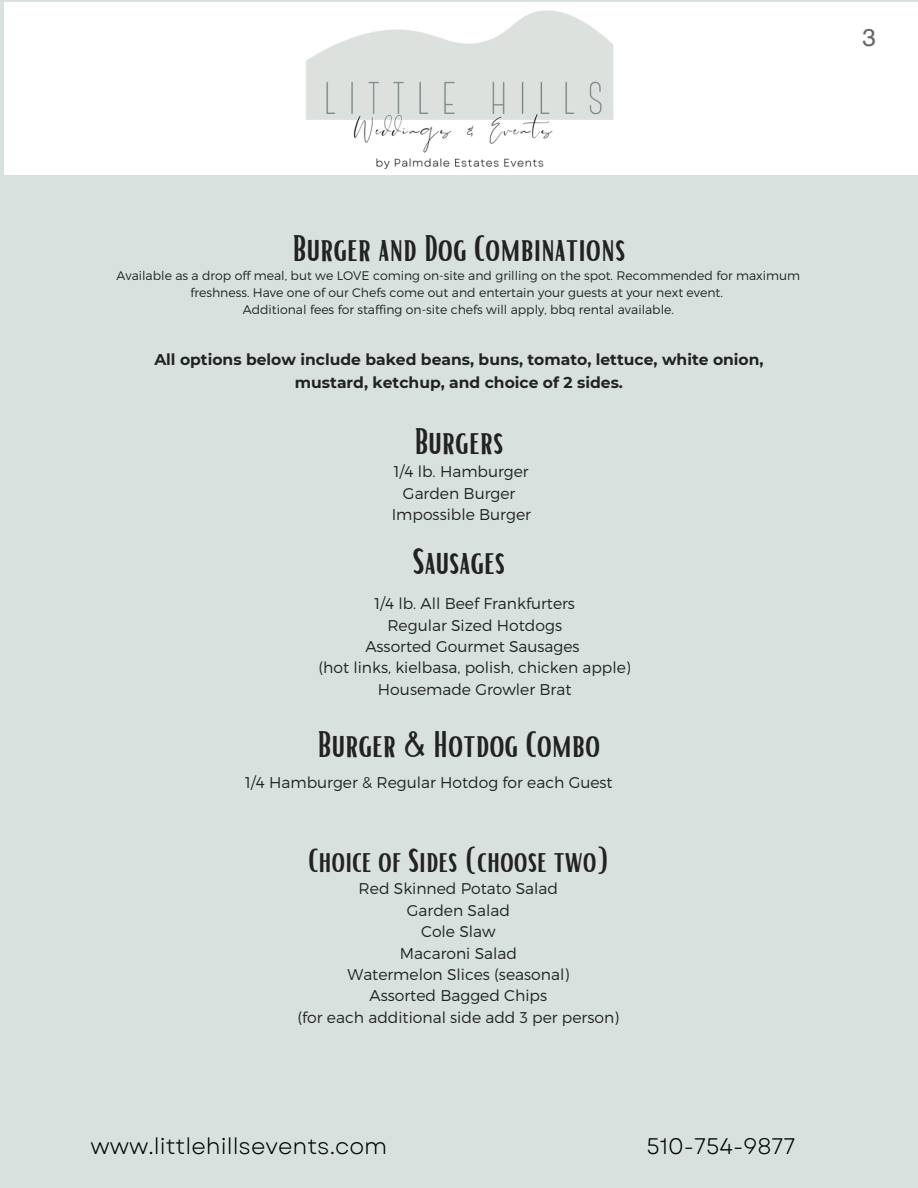
<style>
.page{position:relative;width:918px;height:1188px;background:#d8e1de}
.page>*{position:absolute;margin:0;border:0;box-sizing:border-box;transform-origin:0 0}
.t1{font:36px "Bright";color:#222}
.t2{font:32.7px "Bright";color:#222}
.t3{font:24.9px "Geneva";color:#666}
.t4{font:22.5px "Garet";color:#000}
.t5{font:300 15.6px/21.3px "Montserrat";color:#222;text-align:center}
.t6{font:700 15.6px/23.7px "Montserrat";color:#222;text-align:center}
.t7{font:300 12.45px/16.8px "Montserrat";color:#222;text-align:center}
</style>
<div class="page">
<div style="left:5px;top:2px;width:913px;height:173px;background:#fff"></div>
<img style="left:306px;top:10px;width:308px;height:158px">
<h3 class="t3" style="left:863px;top:22px;width:15px">3</h3>
<h1 class="t1" style="left:293px;top:225px;width:334px">Burger and Dog Combinations</h1>
<p class="t7" style="left:117px;top:266px;width:685px">Available as a drop off meal, but we LOVE coming on-site and grilling on the spot. Recommended for maximum freshness. Have one of our Chefs come out and entertain your guests at your next event.<br>Additional fees for staffing on-site chefs will apply, bbq rental available.</p>
<p class="t6" style="left:154px;top:347px;width:611px">All options below include baked beans, buns, tomato, lettuce, white onion, mustard, ketchup, and choice of 2 sides.</p>
<h1 class="t1" style="left:414px;top:418px;width:91px">Burgers</h1>
<p class="t5" style="left:392px;top:460px;width:141px">1/4 lb. Hamburger<br>Garden Burger<br>Impossible Burger</p>
<h1 class="t1" style="left:413px;top:538px;width:94px">Sausages</h1>
<p class="t5" style="left:318px;top:592px;width:314px">1/4 lb. All Beef Frankfurters<br>Regular Sized Hotdogs<br>Assorted Gourmet Sausages<br>(hot links, kielbasa, polish, chicken apple)<br>Housemade Growler Brat</p>
<h1 class="t1" style="left:318px;top:721px;width:284px">Burger &amp; Hotdog Combo</h1>
<p class="t5" style="left:245px;top:771px;width:369px">1/4 Hamburger &amp; Regular Hotdog for each Guest</p>
<h2 class="t2" style="left:308px;top:840px;width:303px">Choice of Sides (choose two)</h2>
<p class="t5" style="left:298px;top:878px;width:323px">Red Skinned Potato Salad<br>Garden Salad<br>Cole Slaw<br>Macaroni Salad<br>Watermelon Slices (seasonal)<br>Assorted Bagged Chips<br>(for each additional side add 3 per person)</p>
<h3 class="t4" style="left:90px;top:1130px;width:298px">www.littlehillsevents.com</h3>
<h3 class="t4" style="left:646px;top:1130px;width:151px">510-754-9877</h3>
</div>
